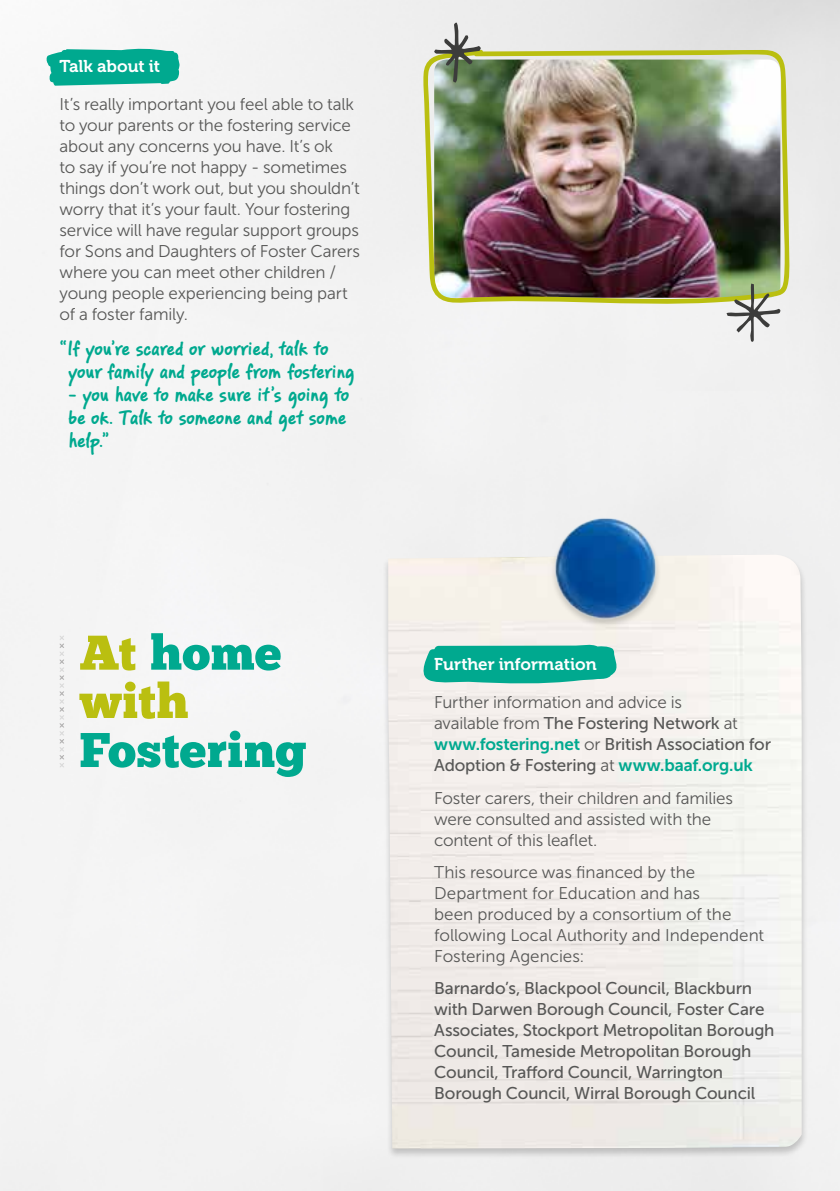
<style>
.page{position:relative;width:840px;height:1191px;background:#fff}
.page>*{position:absolute;margin:0;border:0;box-sizing:border-box;transform-origin:0 0}
.t1{font:700 21px/23px "PF Reminder Pro";letter-spacing:-.02em;color:#00a98f}
.t2{font:17px/21px "Museo Sans 300";letter-spacing:-.01em;color:#575756}
.t3{font:17px/21px "Museo Sans 500";letter-spacing:-.01em;color:#575756}
.t4{font:17px "Museo 700";letter-spacing:-.005em;color:#fff}
.s1{font-family:"Museo Sans 300"}
.s2{font-family:"Museo Sans 700";color:#00a98f}
</style>
<div class="page">
<svg style="left:46px;top:48px;width:133px;height:38px;background:#20b39c"></svg>
<div style="left:381px;top:554px;width:426px;height:605px;background:#000;opacity:.2"></div>
<img style="left:388px;top:554px;width:413px;height:594px">
<svg style="left:417px;top:643px;width:201px;height:41px;background:#2cb59f"></svg>
<svg style="left:80px;top:635px;width:55px;height:35px"></svg>
<svg style="left:151px;top:633px;width:130px;height:37px"></svg>
<svg style="left:79px;top:681px;width:109px;height:38px"></svg>
<svg style="left:81px;top:730px;width:225px;height:47px"></svg>
<svg style="left:60px;top:635px;width:4px;height:132px"></svg>
<img style="left:422px;top:50px;width:367px;height:255px">
<svg style="left:434px;top:23px;width:47px;height:60px;background:#9da692"></svg>
<svg style="left:726px;top:283px;width:54px;height:59px"></svg>
<div style="left:549px;top:517px;width:112px;height:111px;background:#f5f0ed"></div>
<img style="left:547px;top:514px;width:113px;height:111px">
<p class="t4" style="left:60px;top:57px;width:102px">Talk about it</p>
<p class="t2" style="left:60px;top:94px;width:302px">It’s really important you feel able to talk to your parents or the fostering service about any concerns you have. It’s ok<br>to say if you’re not happy - sometimes things don’t work out, but you shouldn’t worry that it’s your fault. Your fostering service will have regular support groups for Sons and Daughters of Foster Carers where you can meet other children / young people experiencing being part of a foster family.</p>
<p class="t1" style="left:68px;top:337px;width:288px;text-indent:-9px">“If you’re scared or worried, talk to your family and people from fostering</p>
<p class="t1" style="left:68px;top:383px;width:283px">- you have to make sure it’s going to be ok. Talk to someone and get some help.”</p>
<p class="t4" style="left:434px;top:655px;width:164px">Further information</p>
<p class="t2" style="left:434px;top:692px;width:249px">Further information and advice is</p>
<p class="t3" style="left:434px;top:713px;width:338px"><span class="s1">available from</span> The Fostering Network <span class="s1">at </span><span class="s2">www.fostering.net</span> <span class="s1">or</span> British Association for<br>Adoption &amp; Fostering <span class="s1">at</span> <span class="s2">www.baaf.org.uk</span></p>
<p class="t2" style="left:434px;top:787px;width:300px">Foster carers, their children and families were consulted and assisted with the content of this leaflet.</p>
<p class="t2" style="left:434px;top:862px;width:331px">This resource was financed by the Department for Education and has<br>been produced by a consortium of the following Local Authority and Independent Fostering Agencies:</p>
<p class="t3" style="left:434px;top:978px;width:341px">Barnardo’s, Blackpool Council, Blackburn with Darwen Borough Council, Foster Care Associates, Stockport Metropolitan Borough Council, Tameside Metropolitan Borough Council, Trafford Council, Warrington Borough Council, Wirral Borough Council</p>
</div>
